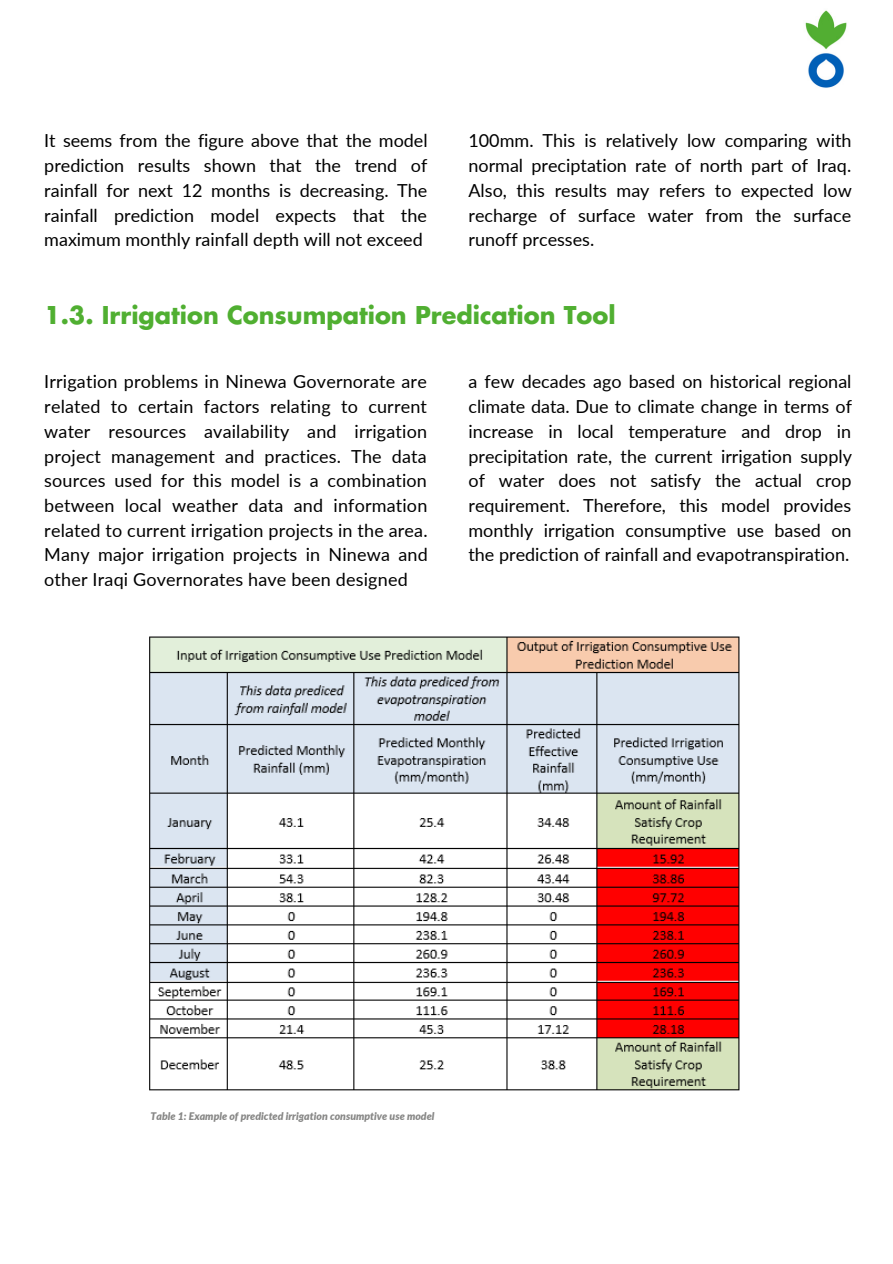
<style>
.page{position:relative;width:893px;height:1264px;background:#fff}
.page>*{position:absolute;margin:0;border:0;box-sizing:border-box;transform-origin:0 0}
.t1{font:700 24px "Futura LT Pro";color:#50af31}
.t2{font:18px/24.8px "Lato";color:#000;text-align:justify}
.t3{font:italic 900 10.5px "Lato";color:#878786}
</style>
<div class="page">
<img style="left:805px;top:10px;width:42px;height:78px">
<img style="left:149px;top:636px;width:591px;height:455px">
<p class="t2" style="left:44px;top:128px;width:385px">It seems from the figure above that the model prediction results shown that the trend of rainfall for next 12 months is decreasing. The rainfall prediction model expects that the maximum monthly rainfall depth will not exceed</p>
<p class="t2" style="left:468px;top:128px;width:385px">100mm. This is relatively low comparing with normal preciptation rate of north part of Iraq.<br>Also, this results may refers to expected low recharge of surface water from the surface runoff prcesses.</p>
<h1 class="t1" style="left:44px;top:304px;width:572px">1.3. Irrigation Consumpation Predication Tool</h1>
<p class="t2" style="left:44px;top:369px;width:385px">Irrigation problems in Ninewa Governorate are related to certain factors relating to current water resources availability and irrigation project management and practices. The data sources used for this model is a combination between local weather data and information related to current irrigation projects in the area.<br>Many major irrigation projects in Ninewa and other Iraqi Governorates have been designed</p>
<p class="t2" style="left:468px;top:369px;width:385px">a few decades ago based on historical regional climate data. Due to climate change in terms of increase in local temperature and drop in precipitation rate, the current irrigation supply of water does not satisfy the actual crop requirement. Therefore, this model provides monthly irrigation consumptive use based on the prediction of rainfall and evapotranspiration.</p>
<p class="t3" style="left:150px;top:1109px;width:285px">Table 1: Example of predicted irrigation consumptive use model</p>
</div>
